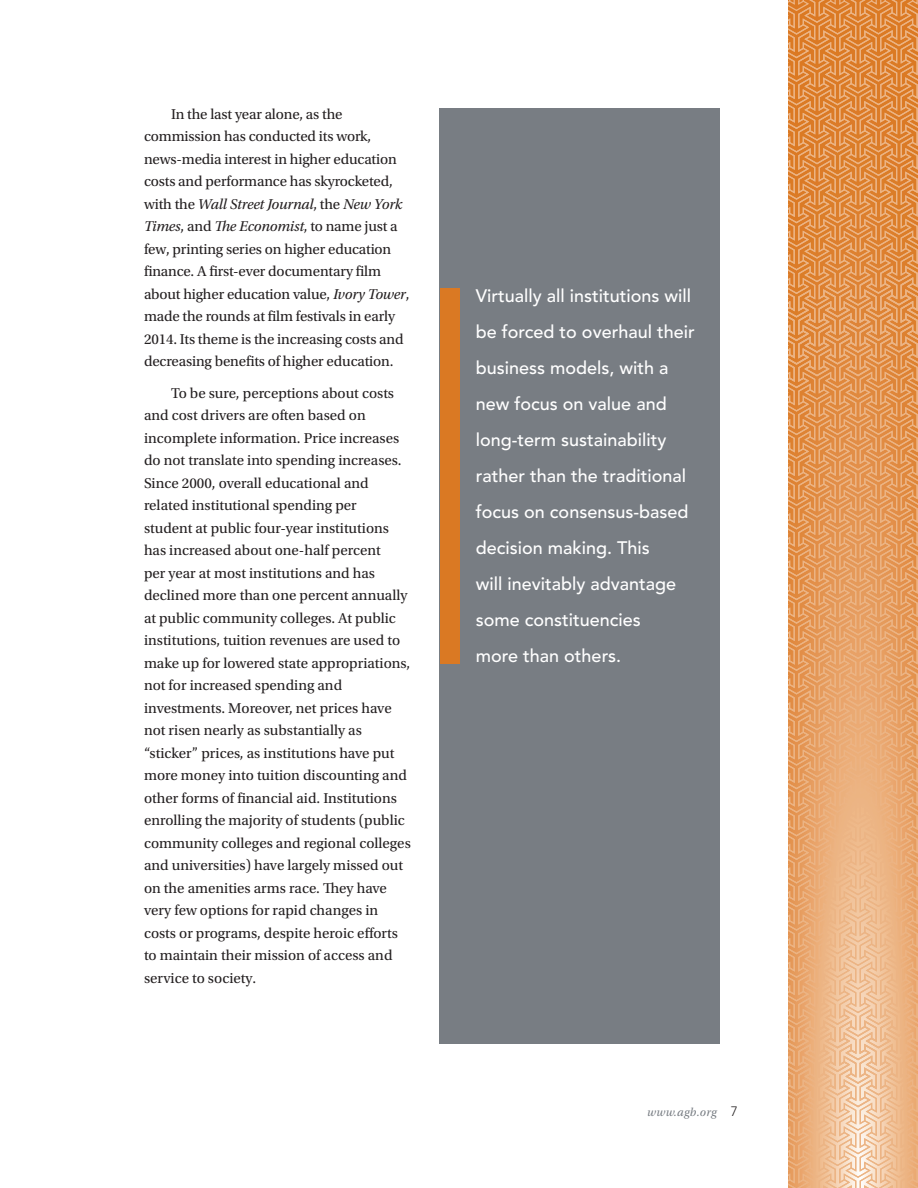
<style>
.page{position:relative;width:918px;height:1188px;background:#fff}
.page>*{position:absolute;margin:0;border:0;box-sizing:border-box;transform-origin:0 0}
.t1{font:500 18px/36px "Avenir LT Std";color:#fff}
.t2{font:15px/22.5px "Utopia Std";color:#231f20}
.t3{font:italic 12px "Utopia Std";letter-spacing:.025em;color:#787d83}
.s1{font-style:italic}
.s2{font-family:"Avenir LT Std";font-weight:300;font-style:normal;font-size:13.5px;color:#231f20}
</style>
<div class="page">
<svg style="left:788px;top:0;width:130px;height:1188px;background:#e7a267"></svg>
<div style="left:440px;top:108px;width:280px;height:936px;background:#787d83"></div>
<div style="left:440px;top:288px;width:19px;height:376px;background:#da7923"></div>
<p class="t2" style="left:144px;top:103px;width:267px;text-indent:27px">In the last year alone, as the commission has conducted its work, news-media interest in higher education costs and performance has skyrocketed, with the <span class="s1">Wall Street Journal</span>, the <span class="s1">New York Times</span>, and <span class="s1">The Economist</span>, to name just a few, printing series on higher education finance. A first-ever documentary film about higher education value, <span class="s1">Ivory Tower</span>, made the rounds at film festivals in early 2014. Its theme is the increasing costs and decreasing benefits of higher education.</p>
<p class="t2" style="left:144px;top:382px;width:268px;text-indent:27px">To be sure, perceptions about costs and cost drivers are often based on incomplete information. Price increases do not translate into spending increases.<br>Since 2000, overall educational and related institutional spending per<br>student at public four-year institutions has increased about one-half percent<br>per year at most institutions and has declined more than one percent annually at public community colleges. At public institutions, tuition revenues are used to make up for lowered state appropriations, not for increased spending and investments. Moreover, net prices have not risen nearly as substantially as “sticker” prices, as institutions have put more money into tuition discounting and other forms of financial aid. Institutions enrolling the majority of students (public community colleges and regional colleges and universities) have largely missed out on the amenities arms race. They have very few options for rapid changes in costs or programs, despite heroic efforts to maintain their mission of access and service to society.</p>
<p class="t1" style="left:476px;top:278px;width:220px">Virtually all institutions will be forced to overhaul their business models, with a new focus on value and long-term sustainability rather than the traditional focus on consensus-based decision making. This<br>will inevitably advantage some constituencies<br>more than others.</p>
<p class="t3" style="left:647px;top:1106px;width:92px">www.agb.org <span class="s2">7</span></p>
</div>
